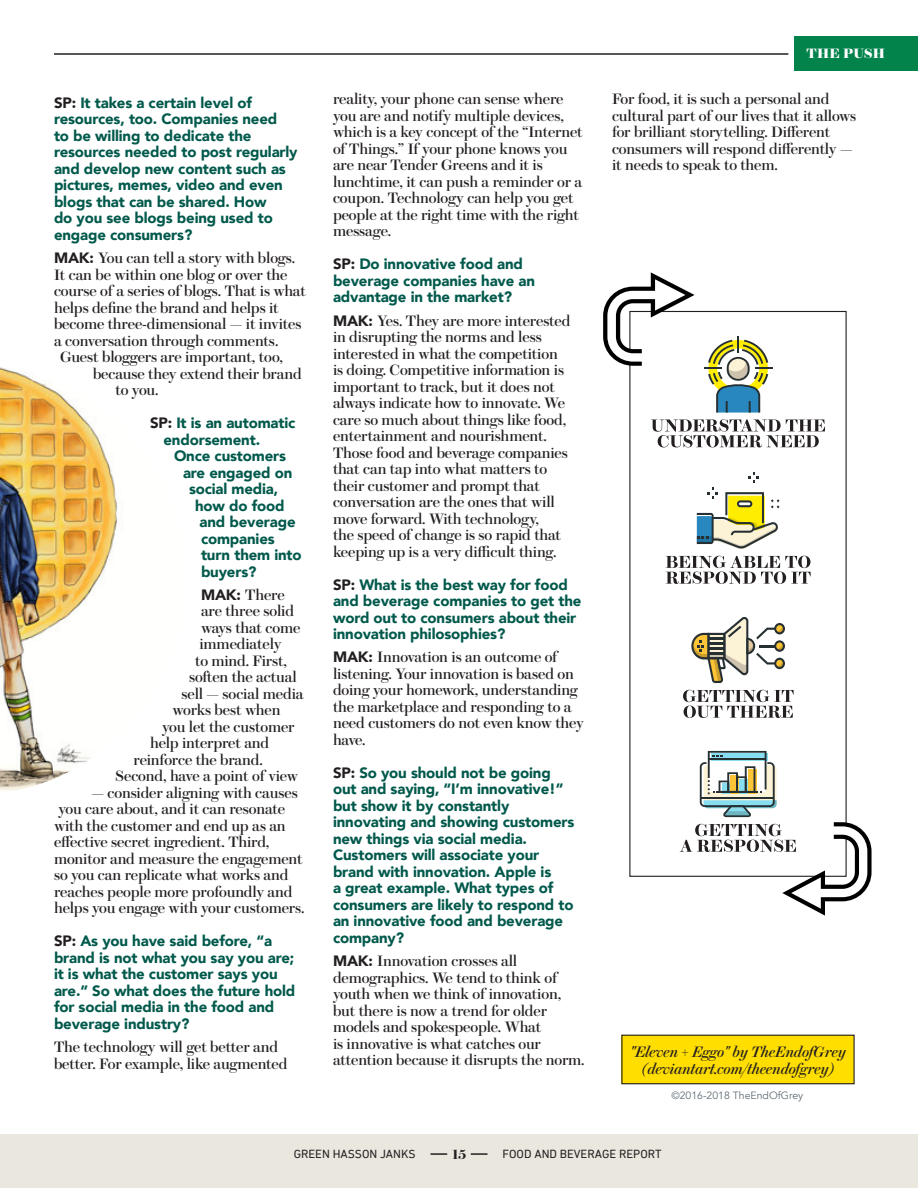
<style>
.page{position:relative;width:918px;height:1188px;background:#fff}
.page>*{position:absolute;margin:0;border:0;box-sizing:border-box;transform-origin:0 0}
.t1{font:15px/16.5px "Brunel Deck Roman No 2";letter-spacing:-.01em;color:#231f20}
.t2{font:900 15px/16.5px "Avenir";letter-spacing:-.01em;color:#01594b}
.t3{font:15px/16.5px "Brunel Deck Italic No 2";letter-spacing:-.01em;color:#231f20;text-align:center}
.t4{font:700 13.5px "Brunel Deck";letter-spacing:.015em;color:#fff}
.t5{font:600 13.5px "Brunel Deck";color:#231f20}
.t6{font:12px "DIN Next LT Pro";color:#231f20}
.t7{font:10.5px "Avenir";color:#616c73}
.s1{color:#231f20}
.s2{font-family:"Avenir";font-weight:900}
</style>
<div class="page">
<div style="left:0;top:1134px;width:918px;height:54px;background:#e9e7de"></div>
<svg style="left:430px;top:1153px;width:17px;height:2px"></svg>
<svg style="left:471px;top:1153px;width:17px;height:2px"></svg>
<div style="left:795px;top:36px;width:123px;height:35px;background:#01834b"></div>
<hr style="left:54px;top:53px;width:734px;height:2px;background:#231f20">
<div style="left:622px;top:1035px;width:232px;height:49px;background:#ffde00"></div>
<div style="left:621px;top:1035px;width:234px;height:49px;border:1px solid #231f20"></div>
<img style="left:0;top:367px;width:122px;height:424px">
<svg style="left:704px;top:336px;width:68px;height:77px"></svg>
<svg style="left:651px;top:419px;width:174px;height:28px"></svg>
<svg style="left:697px;top:472px;width:83px;height:77px"></svg>
<svg style="left:666px;top:556px;width:145px;height:28px"></svg>
<svg style="left:691px;top:617px;width:94px;height:66px"></svg>
<svg style="left:683px;top:690px;width:111px;height:28px"></svg>
<svg style="left:603px;top:272px;width:92px;height:94px"></svg>
<svg style="left:680px;top:751px;width:192px;height:165px"></svg>
<p class="t2" style="left:54px;top:94px;width:245px"><span class="s1">SP:</span> It takes a certain level of resources, too. Companies need<br>to be willing to dedicate the resources needed to post regularly and develop new content such as pictures, memes, video and even blogs that can be shared. How<br>do you see blogs being used to engage consumers?</p>
<p class="t1" style="left:54px;top:250px;width:243px"><span class="s2">MAK:</span> You can tell a story with blogs.</p>
<p class="t1" style="left:54px;top:267px;width:235px">It can be within one blog or over the</p>
<p class="t1" style="left:54px;top:283px;width:254px">course of a series of blogs. That is what</p>
<p class="t1" style="left:54px;top:300px;width:226px">helps define the brand and helps it</p>
<p class="t1" style="left:54px;top:316px;width:249px">become three-dimensional — it invites</p>
<p class="t1" style="left:54px;top:333px;width:226px">a conversation through comments.</p>
<p class="t1" style="left:60px;top:349px;width:225px">Guest bloggers are important, too,</p>
<p class="t1" style="left:93px;top:366px;width:210px">because they extend their brand</p>
<p class="t1" style="left:116px;top:382px;width:45px">to you.</p>
<p class="t2" style="left:150px;top:414px;width:147px"><span class="s1">SP:</span> It is an automatic</p>
<p class="t2" style="left:164px;top:431px;width:98px">endorsement.</p>
<p class="t2" style="left:174px;top:447px;width:114px">Once customers</p>
<p class="t2" style="left:183px;top:464px;width:111px">are engaged on</p>
<p class="t2" style="left:189px;top:480px;width:91px">social media,</p>
<p class="t2" style="left:195px;top:497px;width:91px">how do food</p>
<p class="t2" style="left:200px;top:513px;width:98px">and beverage</p>
<p class="t2" style="left:201px;top:530px;width:75px">companies</p>
<p class="t2" style="left:201px;top:546px;width:102px">turn them into</p>
<p class="t2" style="left:201px;top:563px;width:57px">buyers?</p>
<p class="t1" style="left:201px;top:587px;width:85px"><span class="s2">MAK:</span> There</p>
<p class="t1" style="left:201px;top:603px;width:95px">are three solid</p>
<p class="t1" style="left:201px;top:620px;width:101px">ways that come</p>
<p class="t1" style="left:200px;top:636px;width:83px">immediately</p>
<p class="t1" style="left:195px;top:653px;width:94px">to mind. First,</p>
<p class="t1" style="left:189px;top:669px;width:109px">soften the actual</p>
<p class="t1" style="left:182px;top:686px;width:124px">sell — social media</p>
<p class="t1" style="left:172px;top:702px;width:110px">works best when</p>
<p class="t1" style="left:162px;top:719px;width:134px">you let the customer</p>
<p class="t1" style="left:150px;top:735px;width:121px">help interpret and</p>
<p class="t1" style="left:134px;top:752px;width:131px">reinforce the brand.</p>
<p class="t1" style="left:116px;top:768px;width:184px">Second, have a point of view</p>
<p class="t1" style="left:92px;top:785px;width:208px">— consider aligning with causes</p>
<p class="t1" style="left:59px;top:801px;width:228px">you care about, and it can resonate</p>
<p class="t1" style="left:54px;top:818px;width:233px">with the customer and end up as an</p>
<p class="t1" style="left:54px;top:834px;width:217px">effective secret ingredient. Third,</p>
<p class="t1" style="left:54px;top:851px;width:250px">monitor and measure the engagement</p>
<p class="t1" style="left:54px;top:867px;width:236px">so you can replicate what works and</p>
<p class="t1" style="left:54px;top:884px;width:240px">reaches people more profoundly and</p>
<p class="t1" style="left:54px;top:900px;width:252px">helps you engage with your customers.</p>
<p class="t2" style="left:54px;top:933px;width:243px"><span class="s1">SP:</span> As you have said before, “a brand is not what you say you are; it is what the customer says you are.” So what does the future hold for social media in the food and beverage industry?</p>
<p class="t1" style="left:54px;top:1039px;width:235px">The technology will get better and better. For example, like augmented</p>
<p class="t1" style="left:333px;top:91px;width:251px">reality, your phone can sense where you are and notify multiple devices, which is a key concept of the “Internet of Things.” If your phone knows you are near Tender Greens and it is lunchtime, it can push a reminder or a coupon. Technology can help you get people at the right time with the right message.</p>
<p class="t2" style="left:333px;top:255px;width:204px"><span class="s1">SP:</span> Do innovative food and beverage companies have an advantage in the market?</p>
<p class="t1" style="left:333px;top:313px;width:239px"><span class="s2">MAK:</span> Yes. They are more interested in disrupting the norms and less interested in what the competition is doing. Competitive information is important to track, but it does not always indicate how to innovate. We care so much about things like food, entertainment and nourishment.<br>Those food and beverage companies that can tap into what matters to their customer and prompt that conversation are the ones that will move forward. With technology,<br>the speed of change is so rapid that keeping up is a very difficult thing.</p>
<p class="t2" style="left:333px;top:576px;width:250px"><span class="s1">SP:</span> What is the best way for food and beverage companies to get the word out to consumers about their innovation philosophies?</p>
<p class="t1" style="left:333px;top:649px;width:252px"><span class="s2">MAK:</span> Innovation is an outcome of listening. Your innovation is based on doing your homework, understanding the marketplace and responding to a need customers do not even know they have.</p>
<p class="t2" style="left:333px;top:764px;width:243px"><span class="s1">SP:</span> So you should not be going out and saying, “I’m innovative!” but show it by constantly innovating and showing customers new things via social media.<br>Customers will associate your brand with innovation. Apple is<br>a great example. What types of consumers are likely to respond to an innovative food and beverage company?</p>
<p class="t1" style="left:333px;top:953px;width:253px"><span class="s2">MAK:</span> Innovation crosses all demographics. We tend to think of youth when we think of innovation, but there is now a trend for older models and spokespeople. What<br>is innovative is what catches our attention because it disrupts the norm.</p>
<p class="t4" style="left:807px;top:46px;width:80px">THE PUSH</p>
<p class="t1" style="left:612px;top:91px;width:246px">For food, it is such a personal and cultural part of our lives that it allows for brilliant storytelling. Different consumers will respond differently — it needs to speak to them.</p>
<p class="t3" style="left:630px;top:1044px;width:218px">"Eleven + Eggo" by TheEndofGrey (deviantart.com/theendofgrey)</p>
<p class="t7" style="left:671px;top:1089px;width:133px">©2016-2018 TheEndOfGrey</p>
<p class="t6" style="left:294px;top:1147px;width:123px">GREEN HASSON JANKS</p>
<p class="t5" style="left:452px;top:1147px;width:15px">15</p>
<p class="t6" style="left:503px;top:1147px;width:161px">FOOD AND BEVERAGE REPORT</p>
</div>
